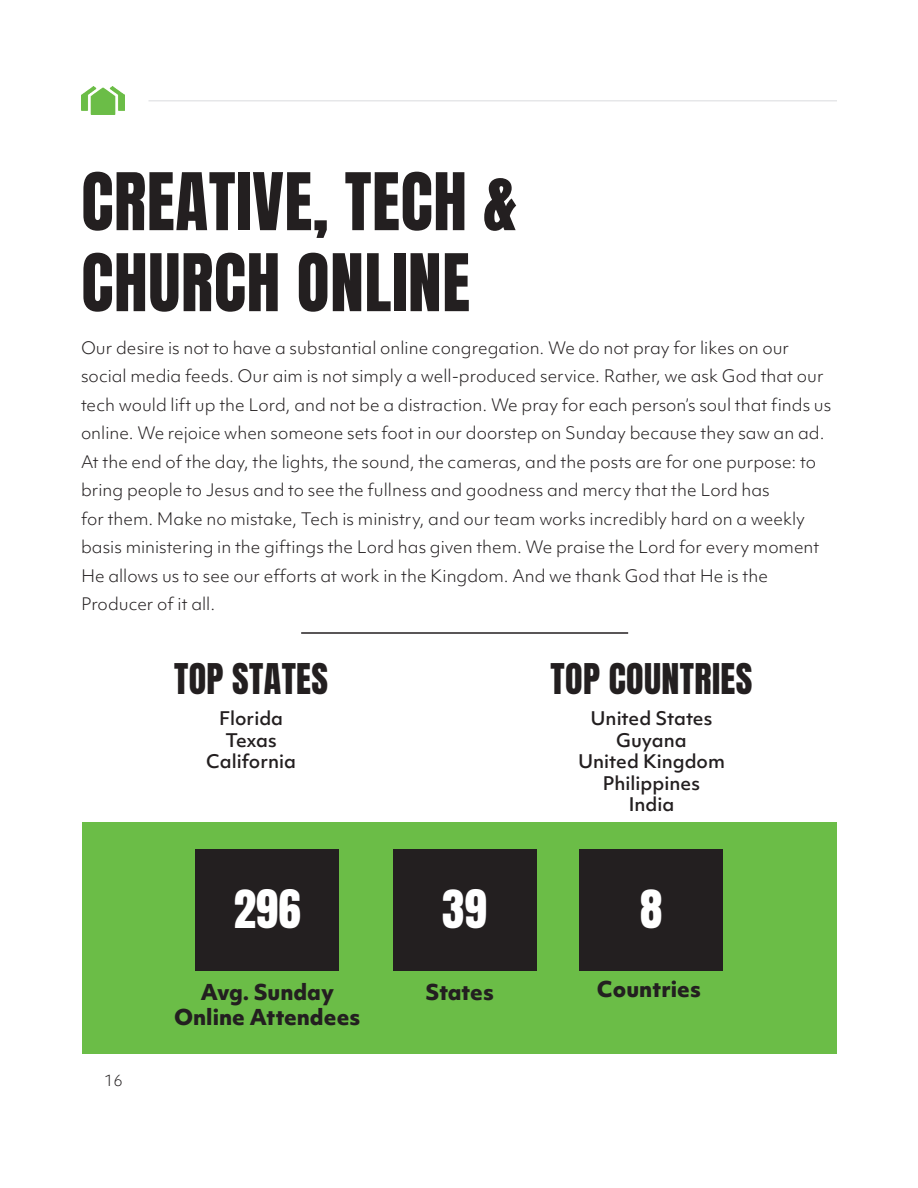
<style>
.page{position:relative;width:918px;height:1188px;background:#fff}
.page>*{position:absolute;margin:0;border:0;box-sizing:border-box;transform-origin:0 0}
.t1{font:67.5px/81px "Anton";letter-spacing:.01em;color:#231f20}
.t2{font:45px "Anton";color:#fff}
.t3{font:36px "Anton";letter-spacing:.01em;color:#231f20}
.t4{font:800 21px/25.2px "Objektiv Mk 1";color:#231f20;text-align:center}
.t5{font:500 18px/21.6px "Objektiv Mk 1";color:#231f20;text-align:center}
.t6{font:300 16.5px/28.5px "Objektiv Mk 1";color:#231f20}
.t7{font:300 15px "Objektiv Mk 1";color:#231f20}
</style>
<div class="page">
<img style="left:81px;top:87px;width:44px;height:28px">
<hr style="left:148px;top:100px;width:689px;height:2px;background:#e6e7e9">
<div style="left:82px;top:823px;width:755px;height:231px;background:#6bbd47"></div>
<hr style="left:301px;top:632px;width:327px;height:2px;background:#231f20">
<div style="left:195px;top:849px;width:144px;height:122px;background:#231f20"></div>
<div style="left:393px;top:849px;width:143px;height:122px;background:#231f20"></div>
<div style="left:579px;top:849px;width:144px;height:122px;background:#231f20"></div>
<h1 class="t1" style="left:81px;top:166px;width:437px">CREATIVE, TECH &amp;<br>CHURCH ONLINE</h1>
<p class="t6" style="left:81px;top:333px;width:752px">Our desire is not to have a substantial online congregation. We do not pray for likes on our social media feeds. Our aim is not simply a well-produced service. Rather, we ask God that our tech would lift up the Lord, and not be a distraction. We pray for each person’s soul that finds us online. We rejoice when someone sets foot in our doorstep on Sunday because they saw an ad.<br>At the end of the day, the lights, the sound, the cameras, and the posts are for one purpose: to bring people to Jesus and to see the fullness and goodness and mercy that the Lord has<br>for them. Make no mistake, Tech is ministry, and our team works incredibly hard on a weekly basis ministering in the giftings the Lord has given them. We praise the Lord for every moment He allows us to see our efforts at work in the Kingdom. And we thank God that He is the Producer of it all.</p>
<h3 class="t3" style="left:174px;top:661px;width:156px">TOP STATES</h3>
<h3 class="t3" style="left:551px;top:661px;width:203px">TOP COUNTRIES</h3>
<p class="t5" style="left:578px;top:707px;width:148px">United States<br>Guyana<br>United Kingdom<br>Philippines<br>India</p>
<p class="t5" style="left:206px;top:707px;width:91px">Florida<br>Texas<br>California</p>
<h2 class="t2" style="left:234px;top:886px;width:69px">296</h2>
<h2 class="t2" style="left:442px;top:886px;width:46px">39</h2>
<h2 class="t2" style="left:640px;top:886px;width:24px">8</h2>
<p class="t7" style="left:104px;top:1070px;width:20px">16</p>
<p class="t4" style="left:174px;top:979px;width:188px">Avg. Sunday<br>Online Attendees</p>
<p class="t4" style="left:425px;top:979px;width:70px">States</p>
<p class="t4" style="left:597px;top:976px;width:106px">Countries</p>
</div>
